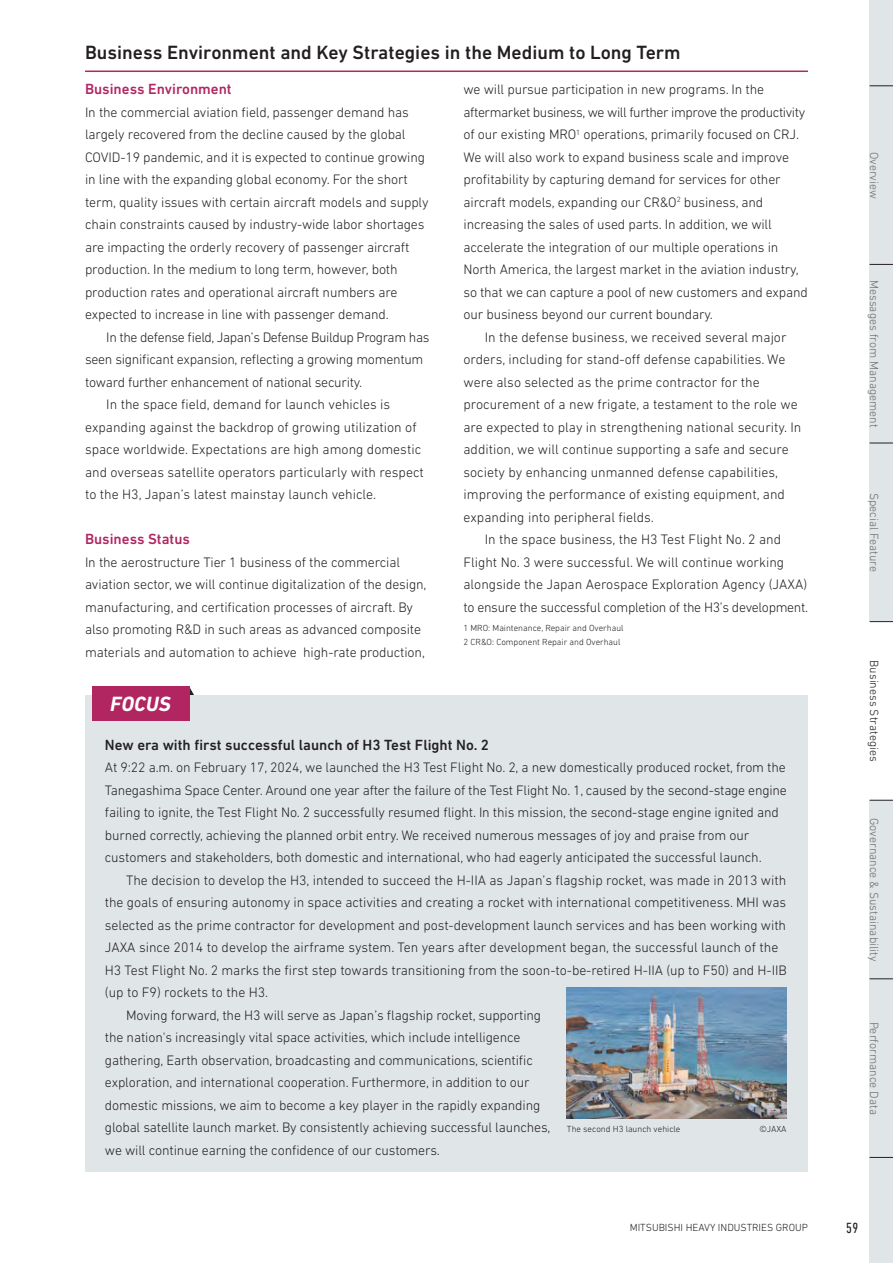
<style>
.page{position:relative;width:893px;height:1263px;background:#fff}
.page>*{position:absolute;margin:0;border:0;box-sizing:border-box;transform-origin:0 0}
.t1{font:italic 700 21px "DIN Next LT Pro";color:#fff}
.t2{font:500 19.5px "DIN Next LT Pro";color:#231f20}
.t3{font:500 15px "DIN Next LT Pro";color:#231f20}
.t4{font:500 15px "DIN Next LT Pro";color:#b12561}
.t5{font:condensed 15px "DIN Next LT Pro";color:#231f20}
.t6{font:300 13.95px/22.5px "DIN Next LT Pro";letter-spacing:-.01em;color:#231f20}
.t7{font:300 13.95px "DIN Next LT Pro";letter-spacing:-.03em;color:#231f20}
.t8{font:300 12px "DIN Next LT Pro";color:#6c6d70}
.t9{font:300 12px "DIN Next LT Pro";color:#231f20}
.t10{font:300 10.5px "DIN Next LT Pro";color:#231f20}
.t11{font:300 9px/13.5px "DIN Next LT Pro";color:#231f20}
</style>
<div class="page">
<hr style="left:85px;top:71px;width:723px;height:1px;background:#b12561">
<svg style="left:189px;top:687px;width:5px;height:8px"></svg>
<div style="left:85px;top:695px;width:723px;height:477px;background:#e0e6e8"></div>
<div style="left:92px;top:687px;width:97px;height:34px;background:#b12561"></div>
<img style="left:567px;top:987px;width:220px;height:131px">
<div style="left:870px;top:0;width:23px;height:1263px;background:#e0e6e8"></div>
<div style="left:870px;top:621px;width:23px;height:179px;background:#fff"></div>
<svg style="left:870px;top:86px;width:23px;height:1px"></svg>
<svg style="left:870px;top:1157px;width:23px;height:1px"></svg>
<svg style="left:870px;top:800px;width:23px;height:1px"></svg>
<svg style="left:870px;top:621px;width:23px;height:1px"></svg>
<svg style="left:870px;top:978px;width:23px;height:1px"></svg>
<svg style="left:870px;top:443px;width:23px;height:1px"></svg>
<svg style="left:870px;top:264px;width:23px;height:1px"></svg>
<h2 class="t2" style="left:85px;top:41px;width:597px">Business Environment and Key Strategies in the Medium to Long Term</h2>
<p class="t4" style="left:85px;top:80px;width:148px">Business Environment</p>
<p class="t6" style="left:85px;top:101px;width:345px">In the commercial aviation field, passenger demand has largely recovered from the decline caused by the global COVID-19 pandemic, and it is expected to continue growing in line with the expanding global economy. For the short term, quality issues with certain aircraft models and supply chain constraints caused by industry-wide labor shortages are impacting the orderly recovery of passenger aircraft production. In the medium to long term, however, both production rates and operational aircraft numbers are expected to increase in line with passenger demand.</p>
<p class="t7" style="left:106px;top:329px;width:325px">In the defense field, Japan’s Defense Buildup Program has</p>
<p class="t6" style="left:85px;top:348px;width:340px">seen significant expansion, reflecting a growing momentum</p>
<p class="t6" style="left:85px;top:371px;width:279px">toward further enhancement of national security.</p>
<p class="t6" style="left:106px;top:393px;width:285px">In the space field, demand for launch vehicles is</p>
<p class="t6" style="left:85px;top:416px;width:333px">expanding against the backdrop of growing utilization of</p>
<p class="t6" style="left:85px;top:438px;width:338px">space worldwide. Expectations are high among domestic</p>
<p class="t6" style="left:85px;top:461px;width:340px">and overseas satellite operators particularly with respect</p>
<p class="t6" style="left:85px;top:483px;width:293px">to the H3, Japan’s latest mainstay launch vehicle.</p>
<p class="t4" style="left:85px;top:530px;width:107px">Business Status</p>
<p class="t6" style="left:85px;top:551px;width:343px">In the aerostructure Tier 1 business of the commercial aviation sector, we will continue digitalization of the design, manufacturing, and certification processes of aircraft. By also promoting R&amp;D in such areas as advanced composite materials and automation to achieve high-rate production,</p>
<p class="t6" style="left:463px;top:78px;width:302px">we will pursue participation in new programs. In the</p>
<p class="t7" style="left:463px;top:104px;width:343px">aftermarket business, we will further improve the productivity</p>
<p class="t6" style="left:463px;top:123px;width:337px">of our existing MRO<sup>1</sup> operations, primarily focused on CRJ.</p>
<p class="t6" style="left:463px;top:146px;width:327px">We will also work to expand business scale and improve</p>
<p class="t6" style="left:463px;top:168px;width:319px">profitability by capturing demand for services for other</p>
<p class="t6" style="left:463px;top:191px;width:301px">aircraft models, expanding our CR&amp;O<sup>2</sup> business, and</p>
<p class="t6" style="left:463px;top:213px;width:310px">increasing the sales of used parts. In addition, we will</p>
<p class="t6" style="left:463px;top:236px;width:316px">accelerate the integration of our multiple operations in</p>
<p class="t6" style="left:463px;top:258px;width:337px">North America, the largest market in the aviation industry,</p>
<p class="t6" style="left:463px;top:281px;width:346px">so that we can capture a pool of new customers and expand</p>
<p class="t6" style="left:463px;top:303px;width:251px">our business beyond our current boundary.</p>
<p class="t6" style="left:485px;top:326px;width:303px">In the defense business, we received several major</p>
<p class="t6" style="left:463px;top:348px;width:323px">orders, including for stand-off defense capabilities. We</p>
<p class="t6" style="left:463px;top:371px;width:298px">were also selected as the prime contractor for the</p>
<p class="t6" style="left:463px;top:393px;width:336px">procurement of a new frigate, a testament to the role we</p>
<p class="t6" style="left:463px;top:416px;width:339px">are expected to play in strengthening national security. In</p>
<p class="t6" style="left:463px;top:438px;width:327px">addition, we will continue supporting a safe and secure</p>
<p class="t6" style="left:463px;top:461px;width:316px">society by enhancing unmanned defense capabilities,</p>
<p class="t6" style="left:463px;top:483px;width:323px">improving the performance of existing equipment, and</p>
<p class="t6" style="left:463px;top:506px;width:192px">expanding into peripheral fields.</p>
<p class="t6" style="left:485px;top:528px;width:298px">In the space business, the H3 Test Flight No. 2 and</p>
<p class="t6" style="left:463px;top:551px;width:322px">Flight No. 3 were successful. We will continue working</p>
<p class="t6" style="left:463px;top:573px;width:345px">alongside the Japan Aerospace Exploration Agency (JAXA)</p>
<p class="t6" style="left:463px;top:596px;width:346px">to ensure the successful completion of the H3’s development.</p>
<p class="t11" style="left:463px;top:621px;width:162px">1 MRO: Maintenance, Repair and Overhaul<br>2 CR&amp;O: Component Repair and Overhaul</p>
<h1 class="t1" style="left:110px;top:692px;width:62px">FOCUS</h1>
<p class="t3" style="left:105px;top:736px;width:386px">New era with first successful launch of H3 Test Flight No. 2</p>
<p class="t6" style="left:105px;top:756px;width:683px">At 9:22 a.m. on February 17, 2024, we launched the H3 Test Flight No. 2, a new domestically produced rocket, from the Tanegashima Space Center. Around one year after the failure of the Test Flight No. 1, caused by the second-stage engine failing to ignite, the Test Flight No. 2 successfully resumed flight. In this mission, the second-stage engine ignited and burned correctly, achieving the planned orbit entry. We received numerous messages of joy and praise from our customers and stakeholders, both domestic and international, who had eagerly anticipated the successful launch.</p>
<p class="t6" style="left:126px;top:869px;width:662px">The decision to develop the H3, intended to succeed the H-IIA as Japan’s flagship rocket, was made in 2013 with</p>
<p class="t6" style="left:105px;top:891px;width:683px">the goals of ensuring autonomy in space activities and creating a rocket with international competitiveness. MHI was</p>
<p class="t6" style="left:105px;top:914px;width:683px">selected as the prime contractor for development and post-development launch services and has been working with</p>
<p class="t6" style="left:105px;top:936px;width:675px">JAXA since 2014 to develop the airframe system. Ten years after development began, the successful launch of the</p>
<p class="t6" style="left:105px;top:959px;width:683px">H3 Test Flight No. 2 marks the first step towards transitioning from the soon-to-be-retired H-IIA (up to F50) and H-IIB</p>
<p class="t6" style="left:105px;top:981px;width:165px">(up to F9) rockets to the H3.</p>
<p class="t6" style="left:126px;top:1004px;width:417px">Moving forward, the H3 will serve as Japan’s flagship rocket, supporting</p>
<p class="t6" style="left:105px;top:1026px;width:417px">the nation's increasingly vital space activities, which include intelligence</p>
<p class="t6" style="left:105px;top:1049px;width:429px">gathering, Earth observation, broadcasting and communications, scientific</p>
<p class="t6" style="left:105px;top:1071px;width:426px">exploration, and international cooperation. Furthermore, in addition to our</p>
<p class="t6" style="left:105px;top:1094px;width:437px">domestic missions, we aim to become a key player in the rapidly expanding</p>
<p class="t6" style="left:105px;top:1116px;width:447px">global satellite launch market. By consistently achieving successful launches,</p>
<p class="t6" style="left:105px;top:1139px;width:337px">we will continue earning the confidence of our customers.</p>
<p class="t11" style="left:567px;top:1122px;width:115px">The second H3 launch vehicle</p>
<p class="t11" style="left:759px;top:1122px;width:29px">©JAXA</p>
<p class="t8" style="left:881px;top:152px;width:49px;rotate:90deg">Overview</p>
<p class="t8" style="left:881px;top:280px;width:149px;rotate:90deg">Messages from Management</p>
<p class="t8" style="left:881px;top:493px;width:81px;rotate:90deg">Special Feature</p>
<p class="t9" style="left:881px;top:660px;width:103px;rotate:90deg">Business Strategies</p>
<p class="t8" style="left:881px;top:818px;width:145px;rotate:90deg">Governance &amp; Sustainability</p>
<p class="t8" style="left:881px;top:1021px;width:95px;rotate:90deg">Performance Data</p>
<p class="t10" style="left:630px;top:1222px;width:180px">MITSUBISHI HEAVY INDUSTRIES GROUP</p>
<p class="t5" style="left:846px;top:1219px;width:14px">59</p>
</div>
